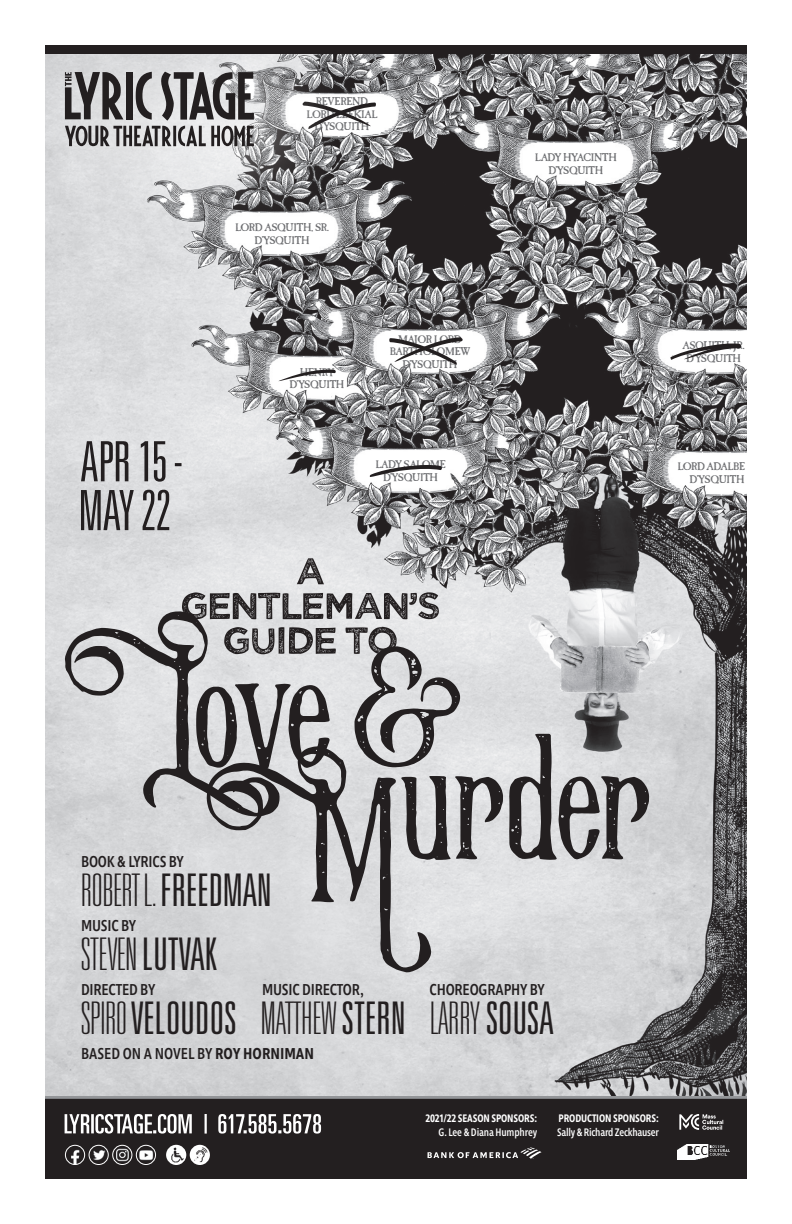
<style>
.page{position:relative;width:792px;height:1224px;background:#fff}
.page>*{position:absolute;margin:0;border:0;box-sizing:border-box;transform-origin:0 0}
.t1{font:300 ultra-condensed 45px "Univers";letter-spacing:-.01em;color:#231f20}
.t2{font:100 ultra-condensed 45px "Univers";color:#231f20}
.t3{font:500 condensed 16px "Morandi";letter-spacing:-.01em;color:#231f20}
.t4{font:500 condensed 11px "Morandi";letter-spacing:-.02em;color:#fff;scale:.96 1}
.t5{font:600 condensed 11px "Morandi";letter-spacing:-.01em;color:#fff;scale:.96 1}
.t6{font:10.6px/12.4px "Caslon Antique";letter-spacing:-.03em;color:#6c6d70;text-align:center}
.s1{color:#fff}
.s2{font-weight:300}
.s3{font-weight:100}
.s4{font-weight:600}
</style>
<div class="page">
<img style="left:45px;top:53px;width:702px;height:1043px">
<svg style="left:182px;top:592px;width:257px;height:19px;background:#8d8c8d"></svg>
<svg style="left:297px;top:558px;width:27px;height:26px"></svg>
<svg style="left:207px;top:734px;width:442px;height:238px;background:#bfbfc1"></svg>
<svg style="left:65px;top:611px;width:395px;height:206px;background:#aeaeb0"></svg>
<svg style="left:370px;top:464px;width:72px;height:13px"></svg>
<svg style="left:389px;top:337px;width:74px;height:28px"></svg>
<svg style="left:278px;top:369px;width:58px;height:13px"></svg>
<svg style="left:670px;top:343px;width:71px;height:17px"></svg>
<svg style="left:343px;top:102px;width:33px;height:27px"></svg>
<div style="left:45px;top:1098px;width:702px;height:81px;background:#231f20"></div>
<hr style="left:45px;top:1096px;width:702px;height:3px;background:#939598">
<svg style="left:428px;top:1147px;width:114px;height:12px"></svg>
<svg style="left:65px;top:1114px;width:256px;height:20px"></svg>
<svg style="left:679px;top:1114px;width:44px;height:16px"></svg>
<img style="left:677px;top:1145px;width:53px;height:15px">
<svg style="left:81px;top:441px;width:101px;height:41px;background:#a4a4a5"></svg>
<svg style="left:45px;top:53px;width:298px;height:178px;background:#bebec0"></svg>
<svg style="left:65px;top:72px;width:189px;height:74px;background:#8b8a8b"></svg>
<div style="left:45px;top:45px;width:702px;height:8px;background:#231f20"></div>
<svg style="left:81px;top:490px;width:88px;height:40px;background:#929193"></svg>
<img style="left:65px;top:1145px;width:20px;height:20px;border-radius:10px">
<div style="left:65px;top:1145px;width:20px;height:20px;border:1px solid #fff;border-radius:50%"></div>
<img style="left:89px;top:1145px;width:19px;height:20px;border-radius:10px">
<div style="left:89px;top:1145px;width:20px;height:20px;border:1px solid #fff;border-radius:50%"></div>
<img style="left:113px;top:1145px;width:19px;height:20px;border-radius:10px">
<div style="left:112px;top:1145px;width:20px;height:20px;border:1px solid #fff;border-radius:50%"></div>
<img style="left:136px;top:1145px;width:20px;height:20px;border-radius:10px">
<div style="left:136px;top:1145px;width:20px;height:20px;border:1px solid #fff;border-radius:50%"></div>
<img style="left:166px;top:1145px;width:20px;height:20px;border-radius:10px">
<img style="left:190px;top:1145px;width:20px;height:20px;border-radius:10px">
<p class="t6" style="left:307px;top:96px;width:72px">REVEREND<br>LORD EZEKIAL<br>D’YSQUITH</p>
<p class="t6" style="left:235px;top:222px;width:95px">LORD ASQUITH, SR.<br>D’YSQUITH</p>
<p class="t6" style="left:289px;top:366px;width:57px">HENRY<br>D’YSQUITH</p>
<p class="t6" style="left:390px;top:333px;width:82px">MAJOR LORD<br>BARTHOLOMEW<br>D’YSQUITH</p>
<p class="t6" style="left:375px;top:459px;width:72px">LADY SALOME<br>D’YSQUITH</p>
<p class="t6" style="left:535px;top:152px;width:84px">LADY HYACINTH<br>D’YSQUITH</p>
<p class="t6" style="left:683px;top:340px;width:63px">ASQUITH, JR.<br>D’YSQUITH</p>
<p class="t6" style="left:677px;top:461px;width:81px">LORD ADALBE<span class="s1">RT<br></span>D’YSQUITH</p>
<h2 class="t3" style="left:81px;top:849px;width:104px">BOOK &amp; LYRICS BY</h2>
<h1 class="t2" style="left:81px;top:867px;width:192px">ROBERT L. <span class="s2">FREEDMAN</span></h1>
<h2 class="t3" style="left:81px;top:913px;width:57px">MUSIC BY</h2>
<h1 class="t2" style="left:81px;top:931px;width:138px">STEVEN <span class="s2">LUTVAK</span></h1>
<h2 class="t3" style="left:81px;top:977px;width:76px">DIRECTED BY</h2>
<h2 class="t3" style="left:262px;top:977px;width:104px">MUSIC DIRECTOR,</h2>
<h2 class="t3" style="left:430px;top:977px;width:117px">CHOREOGRAPHY BY</h2>
<h1 class="t1" style="left:81px;top:995px;width:474px"><span class="s3">SPIRO</span> VELOUDOS <span class="s3">MATTHEW</span> STERN <span class="s3">LARRY</span> SOUSA</h1>
<h2 class="t3" style="left:81px;top:1042px;width:235px">BASED ON A NOVEL BY <span class="s4">ROY HORNIMAN</span></h2>
<p class="t5" style="left:425px;top:1110px;width:118px">2021/22 SEASON SPONSORS:</p>
<p class="t4" style="left:438px;top:1124px;width:104px">G. Lee &amp; Diana Humphrey</p>
<p class="t5" style="left:559px;top:1110px;width:106px">PRODUCTION SPONSORS:</p>
<p class="t4" style="left:557px;top:1124px;width:108px">Sally &amp; Richard Zeckhauser</p>
</div>
